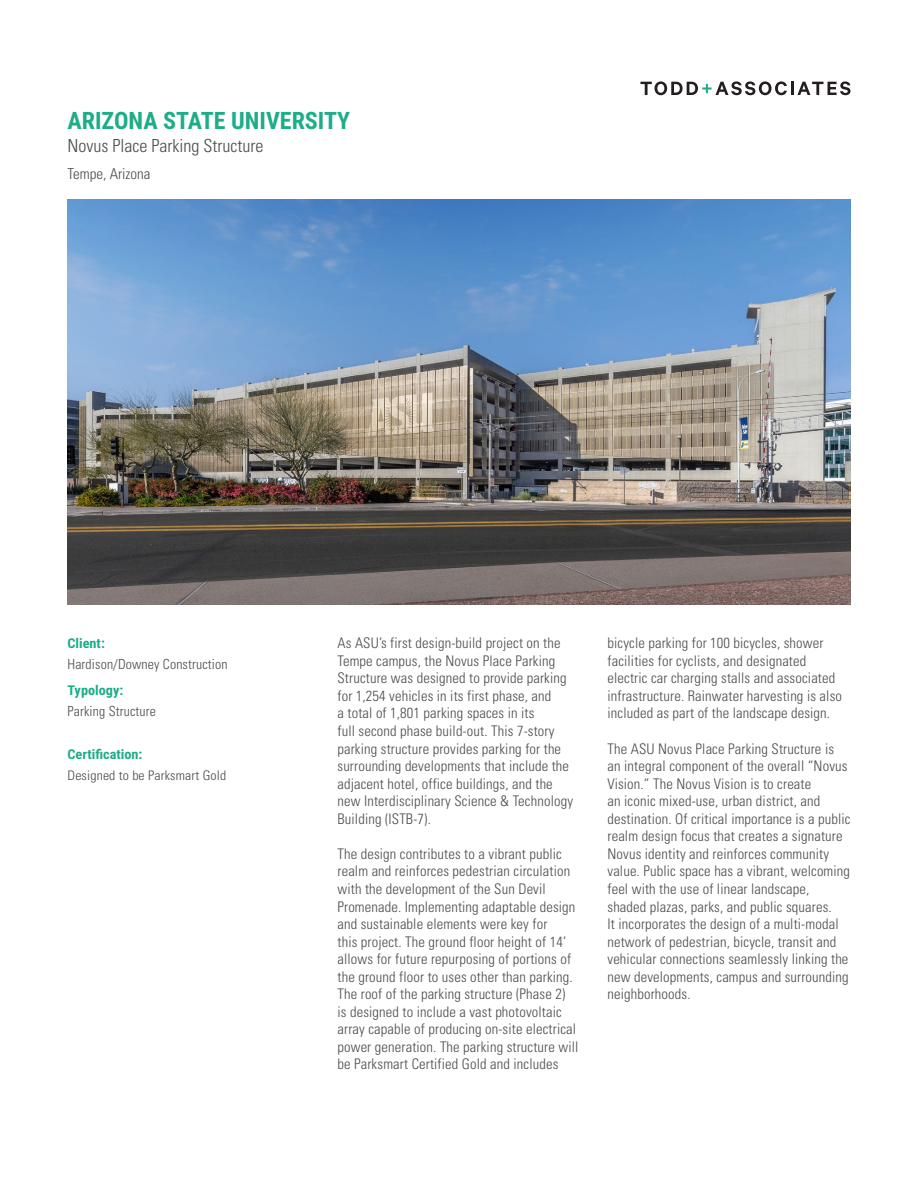
<style>
.page{position:relative;width:918px;height:1188px;background:#fff}
.page>*{position:absolute;margin:0;border:0;box-sizing:border-box;transform-origin:0 0}
.t1{font:700 24px "Roboto Condensed";color:#1eac89}
.t2{font:300 condensed 18px "Univers";color:#4b4c4d}
.t3{font:300 condensed 15px "Univers";color:#4b4c4d}
.t4{font:300 condensed 14.7px/17.5px "Univers";letter-spacing:.01em;color:#4d4d4f}
.t5{font:300 condensed 13.8px "Univers";letter-spacing:.01em;color:#4d4d4f}
.t6{font:700 13.5px "Roboto Condensed";color:#1eac89;scale:1.05 1}
.t7{font:300 condensed 13.2px "Univers";letter-spacing:.01em;color:#4b4c4d;scale:1.05 1}
</style>
<div class="page">
<svg style="left:640px;top:81px;width:210px;height:14px"></svg>
<img style="left:68px;top:199px;width:782px;height:405px">
<p class="t1" style="left:68px;top:104px;width:284px">ARIZONA STATE UNIVERSITY</p>
<p class="t2" style="left:68px;top:135px;width:197px">Novus Place Parking Structure</p>
<p class="t3" style="left:68px;top:164px;width:85px">Tempe, Arizona</p>
<p class="t6" style="left:68px;top:634px;width:37px">Client:</p>
<p class="t5" style="left:68px;top:656px;width:162px">Hardison/Downey Construction</p>
<p class="t6" style="left:68px;top:681px;width:55px">Typology:</p>
<p class="t5" style="left:68px;top:703px;width:90px">Parking Structure</p>
<p class="t6" style="left:68px;top:744px;width:73px">Certification:</p>
<p class="t7" style="left:68px;top:767px;width:153px">Designed to be Parksmart Gold</p>
<p class="t4" style="left:338px;top:634px;width:237px">As ASU’s first design-build project on the Tempe campus, the Novus Place Parking Structure was designed to provide parking for 1,254 vehicles in its first phase, and<br>a total of 1,801 parking spaces in its<br>full second phase build-out. This 7-story parking structure provides parking for the surrounding developments that include the adjacent hotel, office buildings, and the new Interdisciplinary Science &amp; Technology Building (ISTB-7).</p>
<p class="t4" style="left:338px;top:845px;width:242px">The design contributes to a vibrant public realm and reinforces pedestrian circulation with the development of the Sun Devil Promenade. Implementing adaptable design and sustainable elements were key for<br>this project. The ground floor height of 14’ allows for future repurposing of portions of the ground floor to uses other than parking.<br>The roof of the parking structure (Phase 2)<br>is designed to include a vast photovoltaic array capable of producing on-site electrical power generation. The parking structure will be Parksmart Certified Gold and includes</p>
<p class="t4" style="left:608px;top:634px;width:218px">bicycle parking for 100 bicycles, shower facilities for cyclists, and designated</p>
<p class="t4" style="left:608px;top:669px;width:236px">electric car charging stalls and associated infrastructure. Rainwater harvesting is also included as part of the landscape design.</p>
<p class="t4" style="left:608px;top:740px;width:245px">The ASU Novus Place Parking Structure is an integral component of the overall “Novus Vision.” The Novus Vision is to create<br>an iconic mixed-use, urban district, and destination. Of critical importance is a public realm design focus that creates a signature Novus identity and reinforces community value. Public space has a vibrant, welcoming feel with the use of linear landscape, shaded plazas, parks, and public squares.<br>It incorporates the design of a multi-modal network of pedestrian, bicycle, transit and vehicular connections seamlessly linking the new developments, campus and surrounding neighborhoods.</p>
</div>
